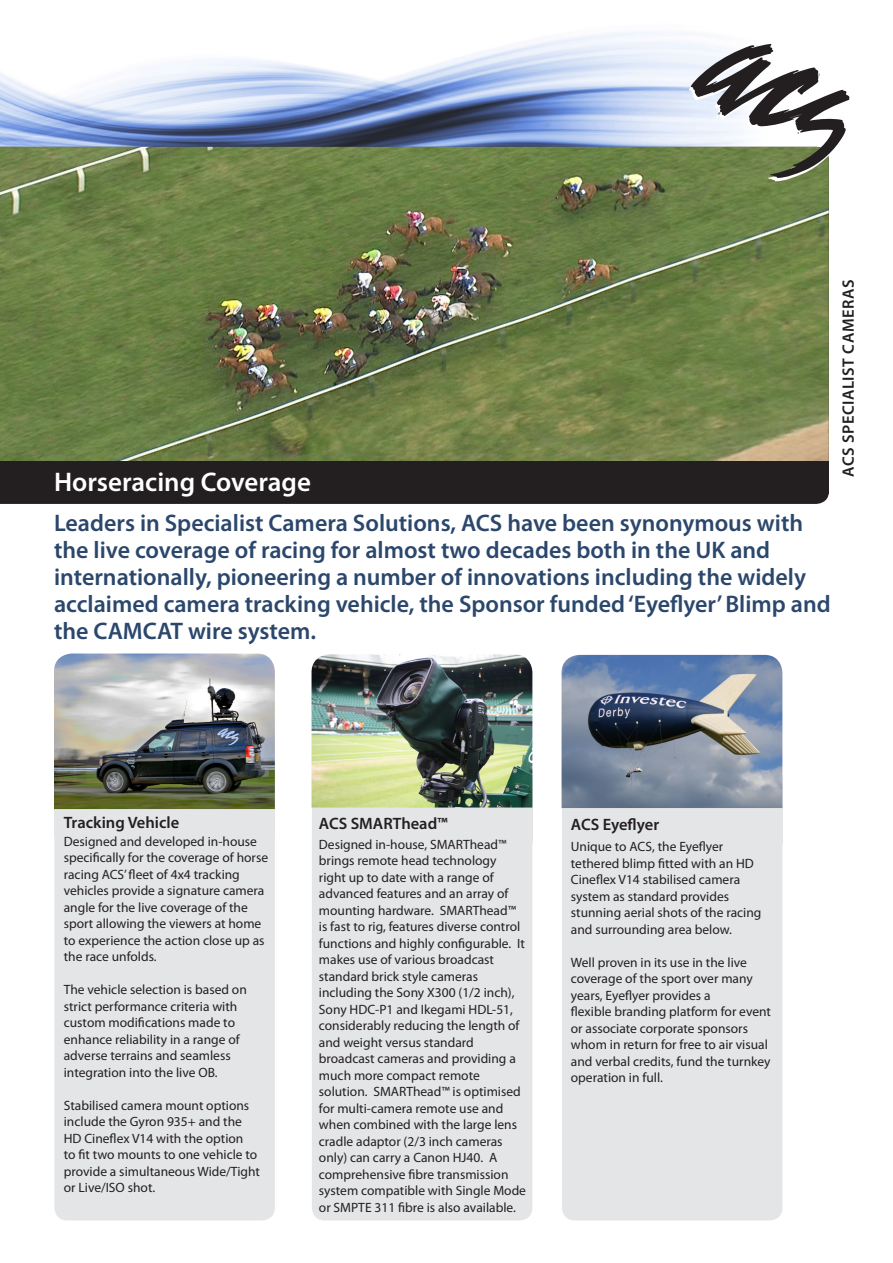
<style>
.page{position:relative;width:893px;height:1263px;background:#fff}
.page>*{position:absolute;margin:0;border:0;box-sizing:border-box;transform-origin:0 0}
.t1{font:600 27px "Myriad Pro";color:#fff}
.t2{font:600 24px/27px "Myriad Pro";color:#2b476c}
.t3{font:600 16.5px "Myriad Pro";color:#231f20}
.t4{font:600 16.5px "Myriad Pro";letter-spacing:.03em;color:#231f20}
.t5{font:13.5px/16.5px "Myriad Pro";color:#231f20}
</style>
<div class="page">
<img style="left:0;top:31px;width:698px;height:116px">
<img style="left:0;top:147px;width:829px;height:314px">
<svg style="left:0;top:494px;width:829px;height:10px"></svg>
<div style="left:0;top:461px;width:829px;height:33px;background:#231f20"></div>
<svg style="left:688px;top:44px;width:162px;height:137px"></svg>
<div style="left:54px;top:789px;width:221px;height:431px;background:#e4e5e7;border-radius:13px"></div>
<img style="left:54px;top:653px;width:221px;height:156px">
<div style="left:312px;top:797px;width:220px;height:423px;background:#e4e5e7;border-radius:13px"></div>
<img style="left:312px;top:654px;width:220px;height:153px">
<div style="left:562px;top:798px;width:220px;height:422px;background:#e4e5e7;border-radius:13px"></div>
<img style="left:562px;top:655px;width:220px;height:153px">
<p class="t1" style="left:54px;top:465px;width:259px">Horseracing Coverage</p>
<p class="t2" style="left:54px;top:509px;width:751px">Leaders in Specialist Camera Solutions, ACS have been synonymous with the live coverage of racing for almost two decades both in the UK and</p>
<p class="t2" style="left:54px;top:563px;width:778px">internationally, pioneering a number of innovations including the widely acclaimed camera tracking vehicle, the Sponsor funded ‘Eyeflyer’ Blimp and</p>
<p class="t2" style="left:54px;top:617px;width:264px">the CAMCAT wire system.</p>
<p class="t4" style="left:838px;top:477px;width:199px;rotate:-90deg">ACS SPECIALIST CAMERAS</p>
<p class="t3" style="left:64px;top:812px;width:117px">Tracking Vehicle</p>
<p class="t5" style="left:64px;top:833px;width:206px">Designed and developed in-house specifically for the coverage of horse racing ACS’ fleet of 4x4 tracking vehicles provide a signature camera angle for the live coverage of the sport allowing the viewers at home to experience the action close up as the race unfolds.</p>
<p class="t5" style="left:64px;top:981px;width:185px">The vehicle selection is based on strict performance criteria with</p>
<p class="t5" style="left:64px;top:1014px;width:177px">custom modifications made to enhance reliability in a range of adverse terrains and seamless</p>
<p class="t5" style="left:64px;top:1064px;width:155px">integration into the live OB.</p>
<p class="t5" style="left:64px;top:1097px;width:198px">Stabilised camera mount options include the Gyron 935+ and the<br>HD Cineflex V14 with the option<br>to fit two mounts to one vehicle to provide a simultaneous Wide/Tight or Live/ISO shot.</p>
<p class="t3" style="left:319px;top:813px;width:130px">ACS SMARThead™</p>
<p class="t5" style="left:319px;top:836px;width:208px">Designed in-house, SMARThead™ brings remote head technology right up to date with a range of advanced features and an array of mounting hardware. SMARThead™ is fast to rig, features diverse control functions and highly configurable. It makes use of various broadcast</p>
<p class="t5" style="left:319px;top:968px;width:161px">standard brick style cameras</p>
<p class="t5" style="left:319px;top:984px;width:202px">including the Sony X300 (1/2 inch),<br>Sony HDC-P1 and Ikegami HDL-51, considerably reducing the length of and weight versus standard</p>
<p class="t5" style="left:319px;top:1050px;width:198px">broadcast cameras and providing a much more compact remote</p>
<p class="t5" style="left:319px;top:1083px;width:209px">solution. SMARThead™ is optimised for multi-camera remote use and when combined with the large lens cradle adaptor (2/3 inch cameras only) can carry a Canon HJ40. A comprehensive fibre transmission system compatible with Single Mode or SMPTE 311 fibre is also available.</p>
<p class="t3" style="left:571px;top:814px;width:90px">ACS Eyeflyer</p>
<p class="t5" style="left:571px;top:838px;width:154px">Unique to ACS, the Eyeflyer</p>
<p class="t5" style="left:571px;top:855px;width:184px">tethered blimp fitted with an HD<br>Cineflex V14 stabilised camera</p>
<p class="t5" style="left:571px;top:888px;width:160px">system as standard provides</p>
<p class="t5" style="left:571px;top:904px;width:192px">stunning aerial shots of the racing and surrounding area below.</p>
<p class="t5" style="left:571px;top:954px;width:178px">Well proven in its use in the live</p>
<p class="t5" style="left:571px;top:970px;width:183px">coverage of the sport over many years, Eyeflyer provides a</p>
<p class="t5" style="left:571px;top:1003px;width:202px">flexible branding platform for event or associate corporate sponsors whom in return for free to air visual and verbal credits, fund the turnkey operation in full.</p>
</div>
